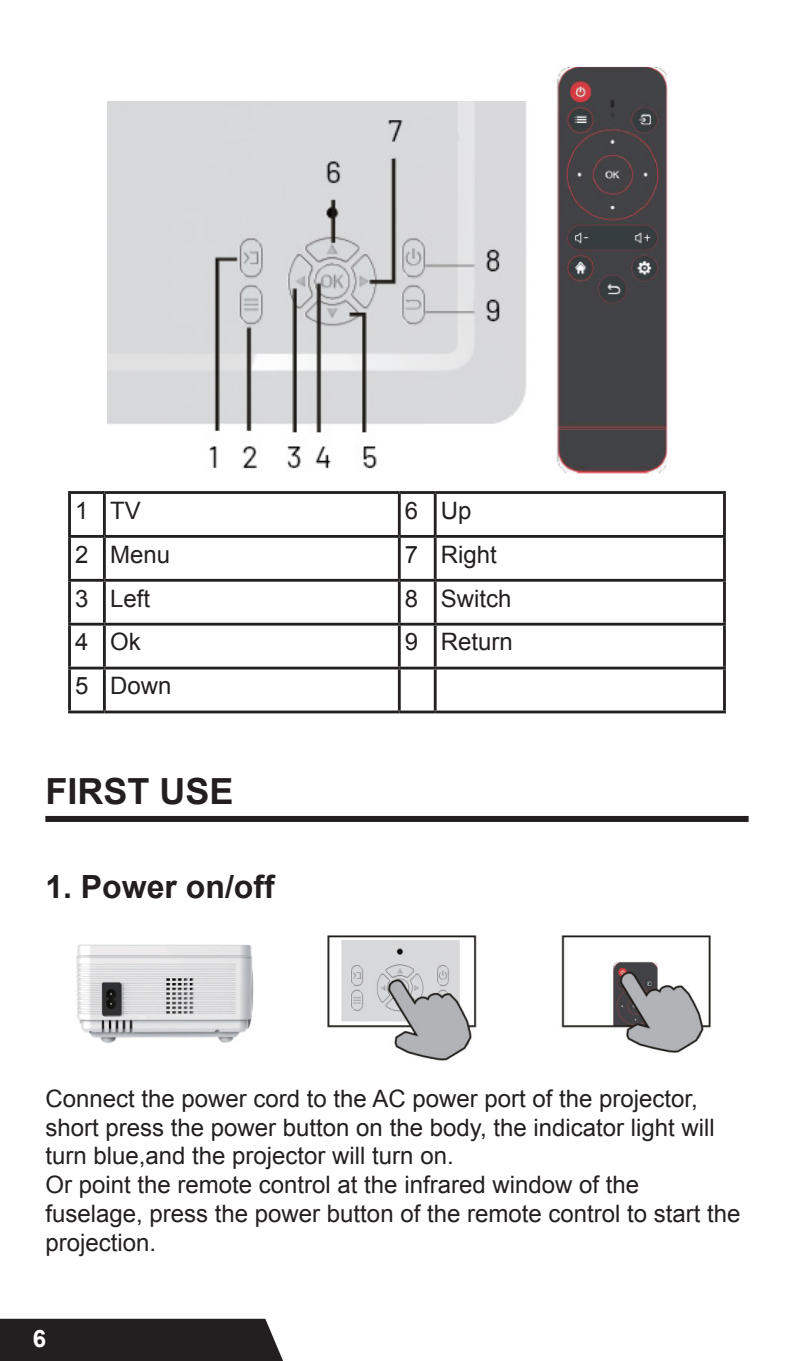
<style>
.page{position:relative;width:794px;height:1361px;background:#fff}
.page>*{position:absolute;margin:0;border:0;box-sizing:border-box;transform-origin:0 0}
.t1{font:700 36px "Arial";color:#231f20}
.t2{font:700 32px "Arial";color:#231f20}
.t3{font:24px/28.8px "Arial";color:#231f20}
.t4{font:700 24px "Arial";color:#fff}
</style>
<div class="page">
<div style="left:0;top:1318px;width:283px;height:43px;background:#231f20"></div>
<img style="left:108px;top:102px;width:418px;height:367px">
<img style="left:556px;top:66px;width:112px;height:408px">
<hr style="left:68px;top:491px;width:36px;height:3px;background:#231f20">
<hr style="left:68px;top:494px;width:3px;height:41px;background:#231f20">
<hr style="left:104px;top:491px;width:295px;height:3px;background:#231f20">
<hr style="left:103px;top:494px;width:3px;height:41px;background:#231f20">
<hr style="left:399px;top:491px;width:36px;height:3px;background:#231f20">
<hr style="left:398px;top:494px;width:3px;height:41px;background:#231f20">
<hr style="left:435px;top:491px;width:291px;height:3px;background:#231f20">
<hr style="left:434px;top:494px;width:2px;height:41px;background:#231f20">
<hr style="left:723px;top:494px;width:3px;height:41px;background:#231f20">
<hr style="left:68px;top:535px;width:36px;height:3px;background:#231f20">
<hr style="left:68px;top:538px;width:3px;height:41px;background:#231f20">
<hr style="left:104px;top:535px;width:295px;height:3px;background:#231f20">
<hr style="left:103px;top:538px;width:3px;height:41px;background:#231f20">
<hr style="left:399px;top:535px;width:36px;height:3px;background:#231f20">
<hr style="left:398px;top:538px;width:3px;height:41px;background:#231f20">
<hr style="left:435px;top:535px;width:291px;height:3px;background:#231f20">
<hr style="left:434px;top:538px;width:2px;height:41px;background:#231f20">
<hr style="left:723px;top:538px;width:3px;height:41px;background:#231f20">
<hr style="left:68px;top:579px;width:36px;height:3px;background:#231f20">
<hr style="left:68px;top:582px;width:3px;height:41px;background:#231f20">
<hr style="left:104px;top:579px;width:295px;height:3px;background:#231f20">
<hr style="left:103px;top:582px;width:3px;height:41px;background:#231f20">
<hr style="left:399px;top:579px;width:36px;height:3px;background:#231f20">
<hr style="left:398px;top:582px;width:3px;height:41px;background:#231f20">
<hr style="left:435px;top:579px;width:291px;height:3px;background:#231f20">
<hr style="left:434px;top:582px;width:2px;height:41px;background:#231f20">
<hr style="left:723px;top:582px;width:3px;height:41px;background:#231f20">
<hr style="left:68px;top:623px;width:36px;height:2px;background:#231f20">
<hr style="left:68px;top:625px;width:3px;height:41px;background:#231f20">
<hr style="left:104px;top:623px;width:295px;height:2px;background:#231f20">
<hr style="left:103px;top:625px;width:3px;height:41px;background:#231f20">
<hr style="left:399px;top:623px;width:36px;height:2px;background:#231f20">
<hr style="left:398px;top:625px;width:3px;height:41px;background:#231f20">
<hr style="left:435px;top:623px;width:291px;height:2px;background:#231f20">
<hr style="left:434px;top:625px;width:2px;height:41px;background:#231f20">
<hr style="left:723px;top:625px;width:3px;height:41px;background:#231f20">
<hr style="left:68px;top:666px;width:36px;height:3px;background:#231f20">
<hr style="left:68px;top:669px;width:3px;height:41px;background:#231f20">
<hr style="left:104px;top:666px;width:295px;height:3px;background:#231f20">
<hr style="left:103px;top:669px;width:3px;height:41px;background:#231f20">
<hr style="left:399px;top:666px;width:36px;height:3px;background:#231f20">
<hr style="left:398px;top:669px;width:3px;height:41px;background:#231f20">
<hr style="left:435px;top:666px;width:291px;height:3px;background:#231f20">
<hr style="left:434px;top:669px;width:2px;height:41px;background:#231f20">
<hr style="left:723px;top:669px;width:3px;height:41px;background:#231f20">
<hr style="left:68px;top:710px;width:36px;height:3px;background:#231f20">
<hr style="left:104px;top:710px;width:295px;height:3px;background:#231f20">
<hr style="left:399px;top:710px;width:36px;height:3px;background:#231f20">
<hr style="left:435px;top:710px;width:291px;height:3px;background:#231f20">
<div style="left:45px;top:816px;width:703px;height:6px;background:#231f20"></div>
<img style="left:76px;top:935px;width:635px;height:126px">
<p class="t3" style="left:75px;top:496px;width:15px">1</p>
<p class="t3" style="left:110px;top:496px;width:32px">TV</p>
<p class="t3" style="left:405px;top:496px;width:15px">6</p>
<p class="t3" style="left:441px;top:496px;width:32px">Up</p>
<p class="t3" style="left:75px;top:540px;width:15px">2</p>
<p class="t3" style="left:110px;top:540px;width:62px">Menu</p>
<p class="t3" style="left:405px;top:540px;width:15px">7</p>
<p class="t3" style="left:441px;top:540px;width:58px">Right</p>
<p class="t3" style="left:75px;top:584px;width:15px">3</p>
<p class="t3" style="left:110px;top:584px;width:42px">Left</p>
<p class="t3" style="left:405px;top:584px;width:15px">8</p>
<p class="t3" style="left:441px;top:584px;width:72px">Switch</p>
<p class="t3" style="left:75px;top:628px;width:15px">4</p>
<p class="t3" style="left:110px;top:628px;width:32px">Ok</p>
<p class="t3" style="left:405px;top:628px;width:15px">9</p>
<p class="t3" style="left:441px;top:628px;width:74px">Return</p>
<p class="t3" style="left:75px;top:672px;width:15px">5</p>
<p class="t3" style="left:110px;top:672px;width:63px">Down</p>
<p class="t1" style="left:45px;top:767px;width:190px">FIRST USE</p>
<p class="t2" style="left:45px;top:865px;width:231px">1. Power on/off</p>
<p class="t3" style="left:45px;top:1084px;width:671px">Connect the power cord to the AC power port of the projector, short press the power button on the body, the indicator light will turn blue,and the projector will turn on.</p>
<p class="t3" style="left:45px;top:1170px;width:697px">Or point the remote control at the infrared window of the fuselage, press the power button of the remote control to start the projection.</p>
<p class="t4" style="left:33px;top:1323px;width:15px">6</p>
</div>
